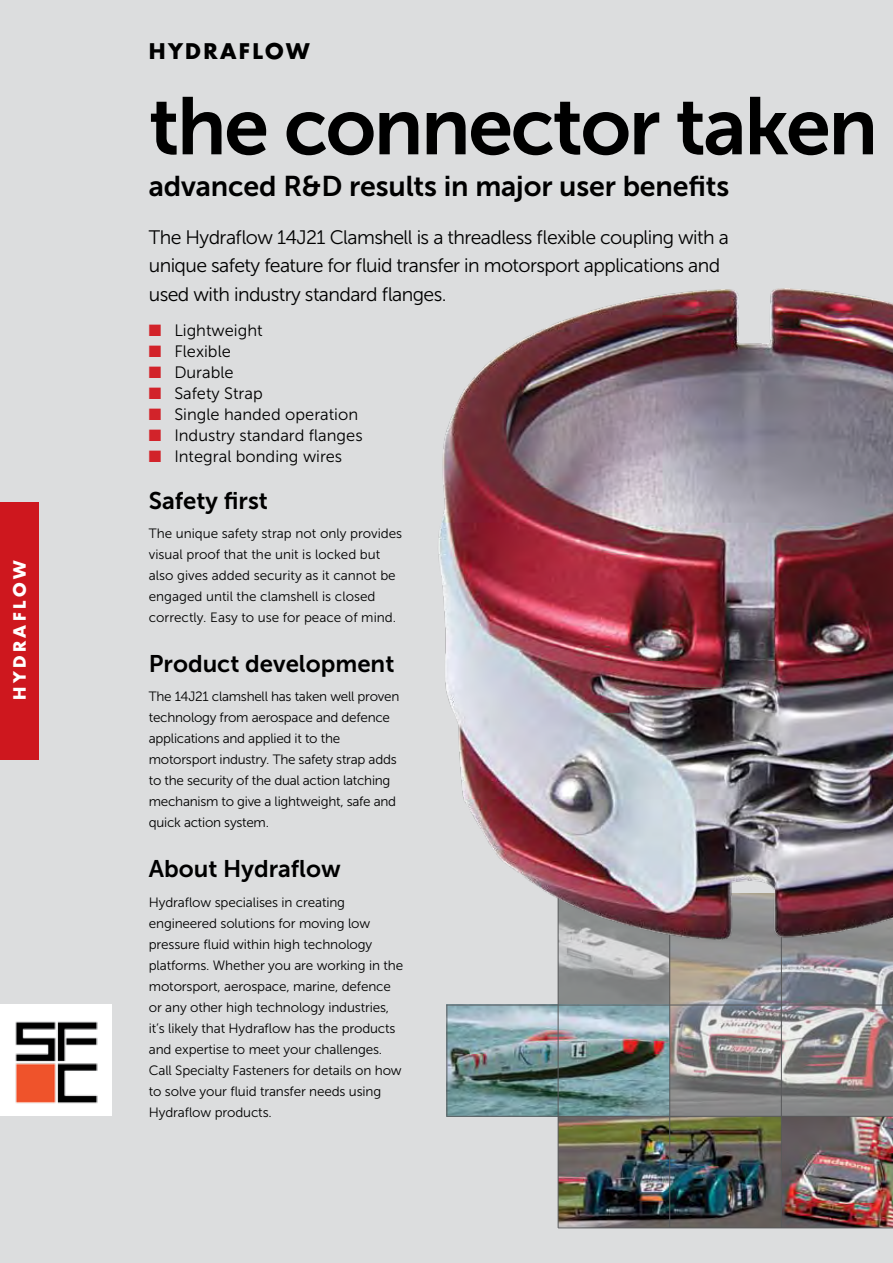
<style>
.page{position:relative;width:893px;height:1263px;background:#dcddde}
.page>*{position:absolute;margin:0;border:0;box-sizing:border-box;transform-origin:0 0}
.t1{font:81px "Museo Sans 700";letter-spacing:-.03em;color:#000}
.t2{font:28.5px "Museo Sans 700";letter-spacing:-.005em;color:#000}
.t3{font:24px "Museo Sans 700";color:#000}
.t4{font:700 21px "Futura";letter-spacing:.11em;color:#000}
.t5{font:19.5px/28.5px "Museo Sans 300";letter-spacing:-.03em;color:#000}
.t6{font:16.5px "Museo Sans 300";color:#000}
.t7{font:700 16.5px "Futura";letter-spacing:.21em;color:#fff}
.t8{font:13.5px/21px "Museo Sans 300";letter-spacing:-.01em;color:#000}
.s1{color:#d2232a}
</style>
<div class="page">
<img style="left:670px;top:995px;width:223px;height:121px">
<img style="left:559px;top:1117px;width:334px;height:110px">
<img style="left:447px;top:1006px;width:222px;height:110px">
<div style="left:0;top:1005px;width:112px;height:111px;background:#fff"></div>
<div style="left:0;top:503px;width:38px;height:257px;background:#ce171e"></div>
<img style="left:15px;top:1021px;width:83px;height:83px">
<hr style="left:669px;top:893px;width:1px;height:335px;background:#58595b">
<hr style="left:781px;top:893px;width:1px;height:335px;background:#58595b">
<hr style="left:558px;top:893px;width:1px;height:335px;background:#58595b">
<hr style="left:446px;top:1005px;width:1px;height:111px;background:#58595b">
<hr style="left:446px;top:1116px;width:447px;height:1px;background:#58595b">
<hr style="left:558px;top:1227px;width:335px;height:1px;background:#58595b">
<hr style="left:446px;top:1005px;width:447px;height:1px;background:#58595b">
<img style="left:438px;top:288px;width:455px;height:707px">
<p class="t7" style="left:8px;top:700px;width:141px;rotate:-90deg">HYDRAFLOW</p>
<h3 class="t4" style="left:149px;top:37px;width:162px">HYDRAFLOW</h3>
<h1 class="t1" style="left:149px;top:81px;width:731px">the connector taken</h1>
<h2 class="t2" style="left:149px;top:170px;width:582px">advanced R&amp;D results in major user benefits</h2>
<h3 class="t5" style="left:149px;top:223px;width:582px">The Hydraflow 14J21 Clamshell is a threadless flexible coupling with a unique safety feature for fluid transfer in motorsport applications and used with industry standard flanges.</h3>
<p class="t6" style="left:149px;top:321px;width:115px"><span class="s1">■</span> Lightweight</p>
<p class="t6" style="left:149px;top:342px;width:84px"><span class="s1">■</span> Flexible</p>
<p class="t6" style="left:149px;top:363px;width:86px"><span class="s1">■</span> Durable</p>
<p class="t6" style="left:149px;top:384px;width:115px"><span class="s1">■</span> Safety Strap</p>
<p class="t6" style="left:149px;top:405px;width:211px"><span class="s1">■</span> Single handed operation</p>
<p class="t6" style="left:149px;top:426px;width:215px"><span class="s1">■</span> Industry standard flanges</p>
<p class="t6" style="left:149px;top:447px;width:195px"><span class="s1">■</span> Integral bonding wires</p>
<h3 class="t3" style="left:149px;top:487px;width:121px">Safety first</h3>
<p class="t8" style="left:149px;top:523px;width:255px">The unique safety strap not only provides visual proof that the unit is locked but also gives added security as it cannot be engaged until the clamshell is closed correctly. Easy to use for peace of mind.</p>
<h3 class="t3" style="left:149px;top:650px;width:247px">Product development</h3>
<p class="t8" style="left:149px;top:686px;width:252px">The 14J21 clamshell has taken well proven technology from aerospace and defence applications and applied it to the motorsport industry. The safety strap adds to the security of the dual action latching mechanism to give a lightweight, safe and quick action system.</p>
<h3 class="t3" style="left:149px;top:855px;width:193px">About Hydraflow</h3>
<p class="t8" style="left:149px;top:892px;width:256px">Hydraflow specialises in creating engineered solutions for moving low pressure fluid within high technology platforms. Whether you are working in the motorsport, aerospace, marine, defence or any other high technology industries, it’s likely that Hydraflow has the products and expertise to meet your challenges.<br>Call Specialty Fasteners for details on how to solve your fluid transfer needs using Hydraflow products.</p>
</div>
